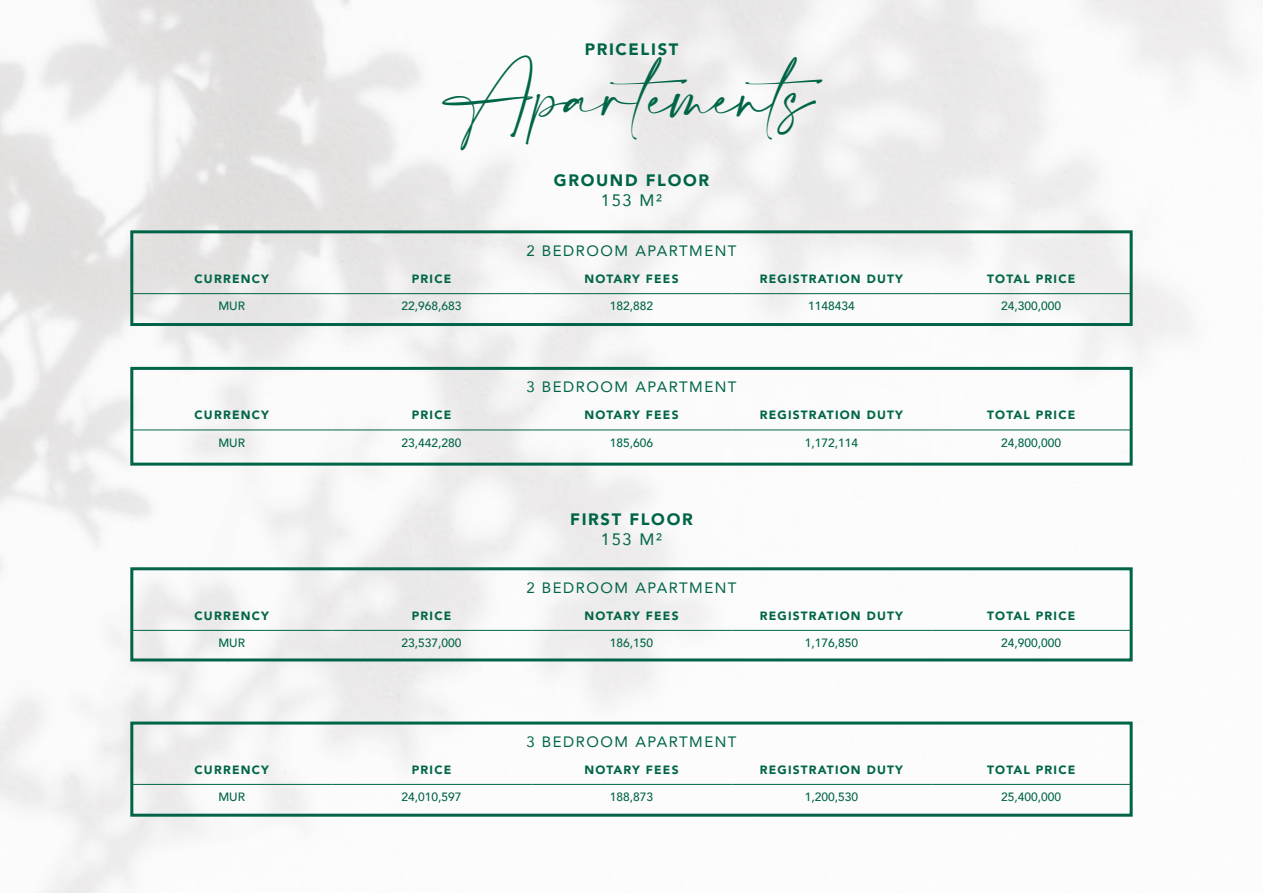
<style>
.page{position:relative;width:1263px;height:893px;background:#fff}
.page>*{position:absolute;margin:0;border:0;box-sizing:border-box;transform-origin:0 0}
.t1{font:47.7px "Amalfi Coast";color:#006548}
.t2{font:900 16.5px "Avenir";letter-spacing:.1em;color:#006548}
.t3{font:16.5px "Avenir";letter-spacing:.1em;color:#006548}
.t4{font:15px "Avenir";letter-spacing:.1em;color:#006548}
.t5{font:900 12px "Avenir";letter-spacing:.1em;color:#006548}
.t6{font:500 12px "Avenir";color:#006548}
</style>
<div class="page">
<hr style="left:132px;top:430px;width:200px;height:1px;background:#006548">
<hr style="left:332px;top:430px;width:199px;height:1px;background:#006548">
<hr style="left:531px;top:430px;width:200px;height:1px;background:#006548">
<hr style="left:731px;top:430px;width:200px;height:1px;background:#006548">
<hr style="left:931px;top:430px;width:200px;height:1px;background:#006548">
<hr style="left:132px;top:293px;width:200px;height:1px;background:#006548">
<hr style="left:332px;top:293px;width:199px;height:1px;background:#006548">
<hr style="left:531px;top:293px;width:200px;height:1px;background:#006548">
<hr style="left:731px;top:293px;width:200px;height:1px;background:#006548">
<hr style="left:931px;top:293px;width:200px;height:1px;background:#006548">
<hr style="left:132px;top:784px;width:200px;height:1px;background:#006548">
<hr style="left:332px;top:784px;width:199px;height:1px;background:#006548">
<hr style="left:531px;top:784px;width:200px;height:1px;background:#006548">
<hr style="left:731px;top:784px;width:200px;height:1px;background:#006548">
<hr style="left:931px;top:784px;width:200px;height:1px;background:#006548">
<hr style="left:132px;top:630px;width:200px;height:1px;background:#006548">
<hr style="left:332px;top:630px;width:199px;height:1px;background:#006548">
<hr style="left:531px;top:630px;width:200px;height:1px;background:#006548">
<hr style="left:731px;top:630px;width:200px;height:1px;background:#006548">
<hr style="left:931px;top:630px;width:200px;height:1px;background:#006548">
<div style="left:130px;top:230px;width:1003px;height:96px;border:3px solid #006548"></div>
<div style="left:130px;top:567px;width:1003px;height:94px;border:3px solid #006548"></div>
<div style="left:130px;top:367px;width:1003px;height:99px;border:3px solid #006548"></div>
<div style="left:130px;top:721px;width:1003px;height:96px;border:3px solid #006548"></div>
<h2 class="t2" style="left:585px;top:35px;width:95px">PRICELIST</h2>
<h1 class="t1" style="left:449px;top:70px;width:402px">Apartements</h1>
<h2 class="t2" style="left:554px;top:166px;width:157px">GROUND FLOOR</h2>
<h2 class="t3" style="left:601px;top:187px;width:63px">153 M²</h2>
<p class="t4" style="left:526px;top:239px;width:212px">2 BEDROOM APARTMENT</p>
<p class="t5" style="left:195px;top:269px;width:76px">CURRENCY</p>
<p class="t5" style="left:412px;top:269px;width:41px">PRICE</p>
<p class="t5" style="left:584px;top:269px;width:96px">NOTARY FEES</p>
<p class="t5" style="left:760px;top:269px;width:145px">REGISTRATION DUTY</p>
<p class="t5" style="left:987px;top:269px;width:90px">TOTAL PRICE</p>
<p class="t6" style="left:218px;top:296px;width:28px">MUR</p>
<p class="t6" style="left:402px;top:296px;width:62px">22,968,683</p>
<p class="t6" style="left:610px;top:296px;width:45px">182,882</p>
<p class="t6" style="left:808px;top:296px;width:48px">1148434</p>
<p class="t6" style="left:1001px;top:296px;width:62px">24,300,000</p>
<p class="t4" style="left:526px;top:375px;width:212px">3 BEDROOM APARTMENT</p>
<p class="t5" style="left:195px;top:405px;width:76px">CURRENCY</p>
<p class="t5" style="left:412px;top:405px;width:41px">PRICE</p>
<p class="t5" style="left:584px;top:405px;width:96px">NOTARY FEES</p>
<p class="t5" style="left:760px;top:405px;width:145px">REGISTRATION DUTY</p>
<p class="t5" style="left:987px;top:405px;width:90px">TOTAL PRICE</p>
<p class="t6" style="left:218px;top:432px;width:28px">MUR</p>
<p class="t6" style="left:402px;top:432px;width:62px">23,442,280</p>
<p class="t6" style="left:610px;top:432px;width:45px">185,606</p>
<p class="t6" style="left:805px;top:432px;width:55px">1,172,114</p>
<p class="t6" style="left:1001px;top:432px;width:62px">24,800,000</p>
<h2 class="t2" style="left:570px;top:505px;width:124px">FIRST FLOOR</h2>
<h2 class="t3" style="left:601px;top:526px;width:63px">153 M²</h2>
<p class="t4" style="left:526px;top:576px;width:212px">2 BEDROOM APARTMENT</p>
<p class="t5" style="left:195px;top:605px;width:76px">CURRENCY</p>
<p class="t5" style="left:412px;top:605px;width:41px">PRICE</p>
<p class="t5" style="left:584px;top:605px;width:96px">NOTARY FEES</p>
<p class="t5" style="left:760px;top:605px;width:145px">REGISTRATION DUTY</p>
<p class="t5" style="left:987px;top:605px;width:90px">TOTAL PRICE</p>
<p class="t6" style="left:218px;top:633px;width:28px">MUR</p>
<p class="t6" style="left:402px;top:633px;width:62px">23,537,000</p>
<p class="t6" style="left:610px;top:633px;width:45px">186,150</p>
<p class="t6" style="left:805px;top:633px;width:55px">1,176,850</p>
<p class="t6" style="left:1001px;top:633px;width:62px">24,900,000</p>
<p class="t4" style="left:526px;top:730px;width:212px">3 BEDROOM APARTMENT</p>
<p class="t5" style="left:195px;top:759px;width:76px">CURRENCY</p>
<p class="t5" style="left:412px;top:759px;width:41px">PRICE</p>
<p class="t5" style="left:584px;top:759px;width:96px">NOTARY FEES</p>
<p class="t5" style="left:760px;top:759px;width:145px">REGISTRATION DUTY</p>
<p class="t5" style="left:987px;top:759px;width:90px">TOTAL PRICE</p>
<p class="t6" style="left:218px;top:787px;width:28px">MUR</p>
<p class="t6" style="left:402px;top:787px;width:62px">24,010,597</p>
<p class="t6" style="left:610px;top:787px;width:45px">188,873</p>
<p class="t6" style="left:805px;top:787px;width:55px">1,200,530</p>
<p class="t6" style="left:1001px;top:787px;width:62px">25,400,000</p>
</div>
